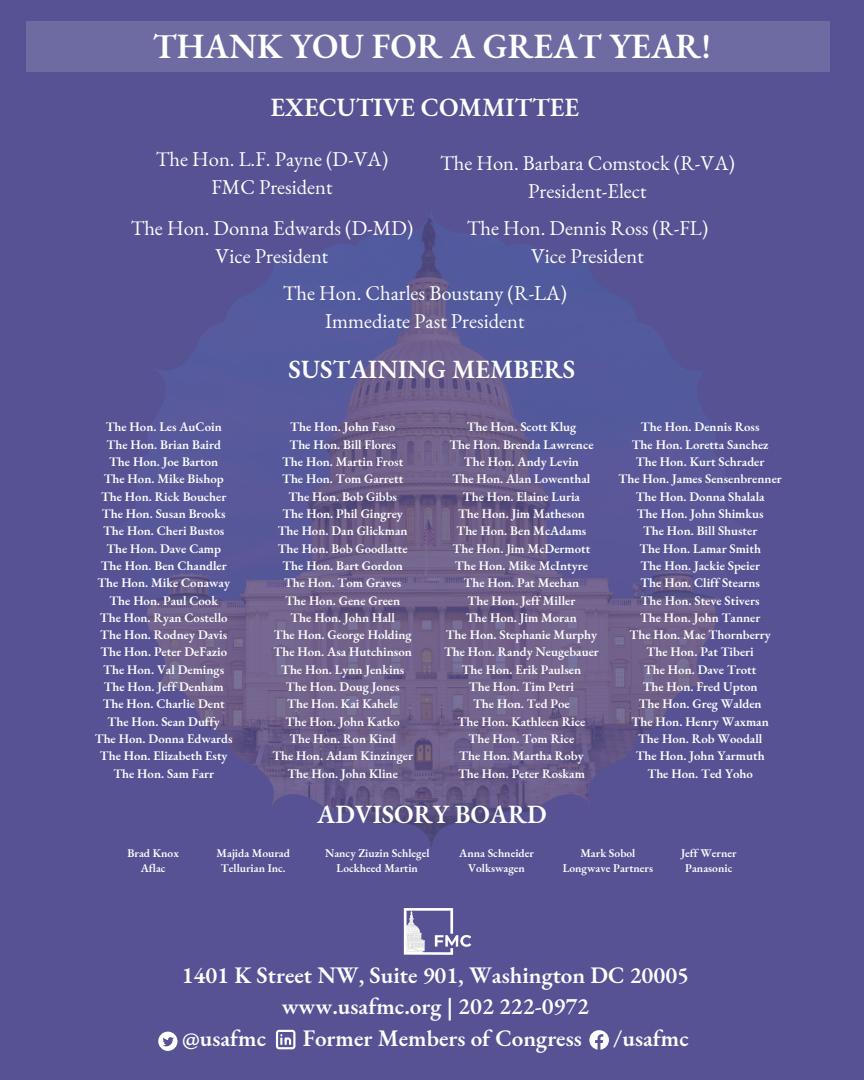
<style>
.page{position:relative;width:864px;height:1080px;background:#565294}
.page>*{position:absolute;margin:0;border:0;box-sizing:border-box;transform-origin:0 0}
.t1{font:600 34.65px "EB Garamond";color:#fff}
.t2{font:600 25.65px "EB Garamond";color:#fefefe}
.t3{font:600 23.1px "EB Garamond";color:#fefefe}
.t4{font:20.55px "EB Garamond";color:#fefefe}
.t5{font:600 12.9px "EB Garamond";color:#fefefe}
.t6{font:600 11.55px "EB Garamond";color:#fefefe}
</style>
<div class="page">
<img style="left:147px;top:218px;width:572px;height:630px">
<svg style="left:158px;top:1032px;width:20px;height:19px"></svg>
<svg style="left:276px;top:1030px;width:19px;height:19px"></svg>
<svg style="left:589px;top:1030px;width:20px;height:19px"></svg>
<img style="left:403px;top:908px;width:69px;height:47px">
<div style="left:27px;top:21px;width:803px;height:51px;background:#6e6aa2"></div>
<p class="t1" style="left:153px;top:23px;width:559px">THANK YOU FOR A GREAT YEAR!</p>
<p class="t2" style="left:271px;top:90px;width:310px">EXECUTIVE COMMITTEE</p>
<p class="t4" style="left:156px;top:145px;width:234px">The Hon. L.F. Payne (D-VA)</p>
<p class="t4" style="left:211px;top:173px;width:123px">FMC President</p>
<p class="t4" style="left:440px;top:150px;width:297px">The Hon. Barbara Comstock (R-VA)</p>
<p class="t4" style="left:528px;top:178px;width:120px">President-Elect</p>
<p class="t4" style="left:131px;top:214px;width:284px">The Hon. Donna Edwards (D-MD)</p>
<p class="t4" style="left:216px;top:242px;width:114px">Vice President</p>
<p class="t4" style="left:467px;top:214px;width:243px">The Hon. Dennis Ross (R-FL)</p>
<p class="t4" style="left:531px;top:242px;width:114px">Vice President</p>
<p class="t4" style="left:283px;top:280px;width:286px">The Hon. Charles Boustany (R-LA)</p>
<p class="t4" style="left:325px;top:308px;width:201px">Immediate Past President</p>
<p class="t5" style="left:106px;top:418px;width:118px">The Hon. Les AuCoin</p>
<p class="t5" style="left:107px;top:436px;width:116px">The Hon. Brian Baird</p>
<p class="t5" style="left:109px;top:453px;width:111px">The Hon. Joe Barton</p>
<p class="t5" style="left:104px;top:470px;width:122px">The Hon. Mike Bishop</p>
<p class="t5" style="left:101px;top:488px;width:127px">The Hon. Rick Boucher</p>
<p class="t5" style="left:102px;top:505px;width:125px">The Hon. Susan Brooks</p>
<p class="t5" style="left:103px;top:522px;width:123px">The Hon. Cheri Bustos</p>
<p class="t5" style="left:106px;top:540px;width:116px">The Hon. Dave Camp</p>
<p class="t5" style="left:101px;top:557px;width:127px">The Hon. Ben Chandler</p>
<p class="t5" style="left:97px;top:574px;width:134px">The Hon. Mike Conaway</p>
<p class="t5" style="left:109px;top:592px;width:110px">The Hon. Paul Cook</p>
<p class="t5" style="left:100px;top:609px;width:129px">The Hon. Ryan Costello</p>
<p class="t5" style="left:100px;top:626px;width:129px">The Hon. Rodney Davis</p>
<p class="t5" style="left:100px;top:643px;width:128px">The Hon. Peter DeFazio</p>
<p class="t5" style="left:103px;top:661px;width:122px">The Hon. Val Demings</p>
<p class="t5" style="left:104px;top:678px;width:122px">The Hon. Jeff Denham</p>
<p class="t5" style="left:103px;top:695px;width:124px">The Hon. Charlie Dent</p>
<p class="t5" style="left:108px;top:713px;width:114px">The Hon. Sean Duffy</p>
<p class="t5" style="left:95px;top:730px;width:139px">The Hon. Donna Edwards</p>
<p class="t5" style="left:100px;top:747px;width:129px">The Hon. Elizabeth Esty</p>
<p class="t5" style="left:113px;top:765px;width:102px">The Hon. Sam Farr</p>
<p class="t2" style="left:289px;top:353px;width:288px">SUSTAINING MEMBERS</p>
<p class="t5" style="left:290px;top:418px;width:106px">The Hon. John Faso</p>
<p class="t5" style="left:290px;top:436px;width:108px">The Hon. Bill Flores</p>
<p class="t5" style="left:282px;top:453px;width:123px">The Hon. Martin Frost</p>
<p class="t5" style="left:282px;top:470px;width:123px">The Hon. Tom Garrett</p>
<p class="t5" style="left:288px;top:488px;width:110px">The Hon. Bob Gibbs</p>
<p class="t5" style="left:282px;top:505px;width:122px">The Hon. Phil Gingrey</p>
<p class="t5" style="left:278px;top:522px;width:131px">The Hon. Dan Glickman</p>
<p class="t5" style="left:278px;top:540px;width:131px">The Hon. Bob Goodlatte</p>
<p class="t5" style="left:282px;top:557px;width:122px">The Hon. Bart Gordon</p>
<p class="t5" style="left:284px;top:574px;width:119px">The Hon. Tom Graves</p>
<p class="t5" style="left:285px;top:592px;width:117px">The Hon. Gene Green</p>
<p class="t5" style="left:291px;top:609px;width:106px">The Hon. John Hall</p>
<p class="t5" style="left:274px;top:626px;width:139px">The Hon. George Holding</p>
<p class="t5" style="left:274px;top:643px;width:140px">The Hon. Asa Hutchinson</p>
<p class="t5" style="left:281px;top:661px;width:125px">The Hon. Lynn Jenkins</p>
<p class="t5" style="left:286px;top:678px;width:115px">The Hon. Doug Jones</p>
<p class="t5" style="left:287px;top:695px;width:112px">The Hon. Kai Kahele</p>
<p class="t5" style="left:286px;top:713px;width:116px">The Hon. John Katko</p>
<p class="t5" style="left:289px;top:730px;width:108px">The Hon. Ron Kind</p>
<p class="t5" style="left:272px;top:747px;width:142px">The Hon. Adam Kinzinger</p>
<p class="t5" style="left:287px;top:765px;width:112px">The Hon. John Kline</p>
<p class="t5" style="left:467px;top:418px;width:111px">The Hon. Scott Klug</p>
<p class="t5" style="left:449px;top:436px;width:146px">The Hon. Brenda Lawrence</p>
<p class="t5" style="left:464px;top:453px;width:117px">The Hon. Andy Levin</p>
<p class="t5" style="left:453px;top:470px;width:139px">The Hon. Alan Lowenthal</p>
<p class="t5" style="left:463px;top:488px;width:119px">The Hon. Elaine Luria</p>
<p class="t5" style="left:458px;top:505px;width:128px">The Hon. Jim Matheson</p>
<p class="t5" style="left:457px;top:522px;width:131px">The Hon. Ben McAdams</p>
<p class="t5" style="left:453px;top:540px;width:139px">The Hon. Jim McDermott</p>
<p class="t5" style="left:455px;top:557px;width:135px">The Hon. Mike McIntyre</p>
<p class="t5" style="left:464px;top:574px;width:117px">The Hon. Pat Meehan</p>
<p class="t5" style="left:468px;top:592px;width:109px">The Hon. Jeff Miller</p>
<p class="t5" style="left:466px;top:609px;width:112px">The Hon. Jim Moran</p>
<p class="t5" style="left:446px;top:626px;width:153px">The Hon. Stephanie Murphy</p>
<p class="t5" style="left:444px;top:643px;width:156px">The Hon. Randy Neugebauer</p>
<p class="t5" style="left:462px;top:661px;width:121px">The Hon. Erik Paulsen</p>
<p class="t5" style="left:469px;top:678px;width:107px">The Hon. Tim Petri</p>
<p class="t5" style="left:473px;top:695px;width:98px">The Hon. Ted Poe</p>
<p class="t5" style="left:458px;top:713px;width:129px">The Hon. Kathleen Rice</p>
<p class="t5" style="left:469px;top:730px;width:107px">The Hon. Tom Rice</p>
<p class="t5" style="left:459px;top:747px;width:126px">The Hon. Martha Roby</p>
<p class="t5" style="left:458px;top:765px;width:128px">The Hon. Peter Roskam</p>
<p class="t2" style="left:317px;top:797px;width:231px">ADVISORY BOARD</p>
<p class="t5" style="left:641px;top:418px;width:120px">The Hon. Dennis Ross</p>
<p class="t5" style="left:632px;top:436px;width:138px">The Hon. Loretta Sanchez</p>
<p class="t5" style="left:636px;top:453px;width:130px">The Hon. Kurt Schrader</p>
<p class="t5" style="left:619px;top:470px;width:165px">The Hon. James Sensenbrenner</p>
<p class="t5" style="left:636px;top:488px;width:130px">The Hon. Donna Shalala</p>
<p class="t5" style="left:637px;top:505px;width:128px">The Hon. John Shimkus</p>
<p class="t5" style="left:643px;top:522px;width:116px">The Hon. Bill Shuster</p>
<p class="t5" style="left:639px;top:540px;width:123px">The Hon. Lamar Smith</p>
<p class="t5" style="left:640px;top:557px;width:121px">The Hon. Jackie Speier</p>
<p class="t5" style="left:640px;top:574px;width:121px">The Hon. Cliff Stearns</p>
<p class="t5" style="left:641px;top:592px;width:120px">The Hon. Steve Stivers</p>
<p class="t5" style="left:640px;top:609px;width:122px">The Hon. John Tanner</p>
<p class="t5" style="left:630px;top:626px;width:143px">The Hon. Mac Thornberry</p>
<p class="t5" style="left:647px;top:643px;width:109px">The Hon. Pat Tiberi</p>
<p class="t5" style="left:644px;top:661px;width:114px">The Hon. Dave Trott</p>
<p class="t5" style="left:643px;top:678px;width:117px">The Hon. Fred Upton</p>
<p class="t5" style="left:639px;top:695px;width:124px">The Hon. Greg Walden</p>
<p class="t5" style="left:632px;top:713px;width:139px">The Hon. Henry Waxman</p>
<p class="t5" style="left:638px;top:730px;width:126px">The Hon. Rob Woodall</p>
<p class="t5" style="left:636px;top:747px;width:130px">The Hon. John Yarmuth</p>
<p class="t5" style="left:648px;top:765px;width:107px">The Hon. Ted Yoho</p>
<p class="t6" style="left:127px;top:845px;width:53px">Brad Knox</p>
<p class="t6" style="left:141px;top:861px;width:26px">Aflac</p>
<p class="t6" style="left:217px;top:845px;width:75px">Majida Mourad</p>
<p class="t6" style="left:221px;top:861px;width:66px">Tellurian Inc.</p>
<p class="t6" style="left:325px;top:845px;width:106px">Nancy Ziuzin Schlegel</p>
<p class="t6" style="left:337px;top:861px;width:83px">Lockheed Martin</p>
<p class="t6" style="left:459px;top:845px;width:76px">Anna Schneider</p>
<p class="t6" style="left:468px;top:861px;width:58px">Volkswagen</p>
<p class="t6" style="left:580px;top:845px;width:56px">Mark Sobol</p>
<p class="t6" style="left:563px;top:861px;width:92px">Longwave Partners</p>
<p class="t6" style="left:681px;top:845px;width:57px">Jeff Werner</p>
<p class="t6" style="left:685px;top:861px;width:49px">Panasonic</p>
<p class="t3" style="left:182px;top:959px;width:509px">1401 K Street NW, Suite 901, Washington DC 20005</p>
<p class="t3" style="left:282px;top:991px;width:309px">www.usafmc.org | 202 222-0972</p>
<p class="t3" style="left:182px;top:1023px;width:86px">@usafmc</p>
<p class="t3" style="left:303px;top:1023px;width:281px">Former Members of Congress</p>
<p class="t3" style="left:613px;top:1023px;width:77px">/usafmc</p>
</div>
